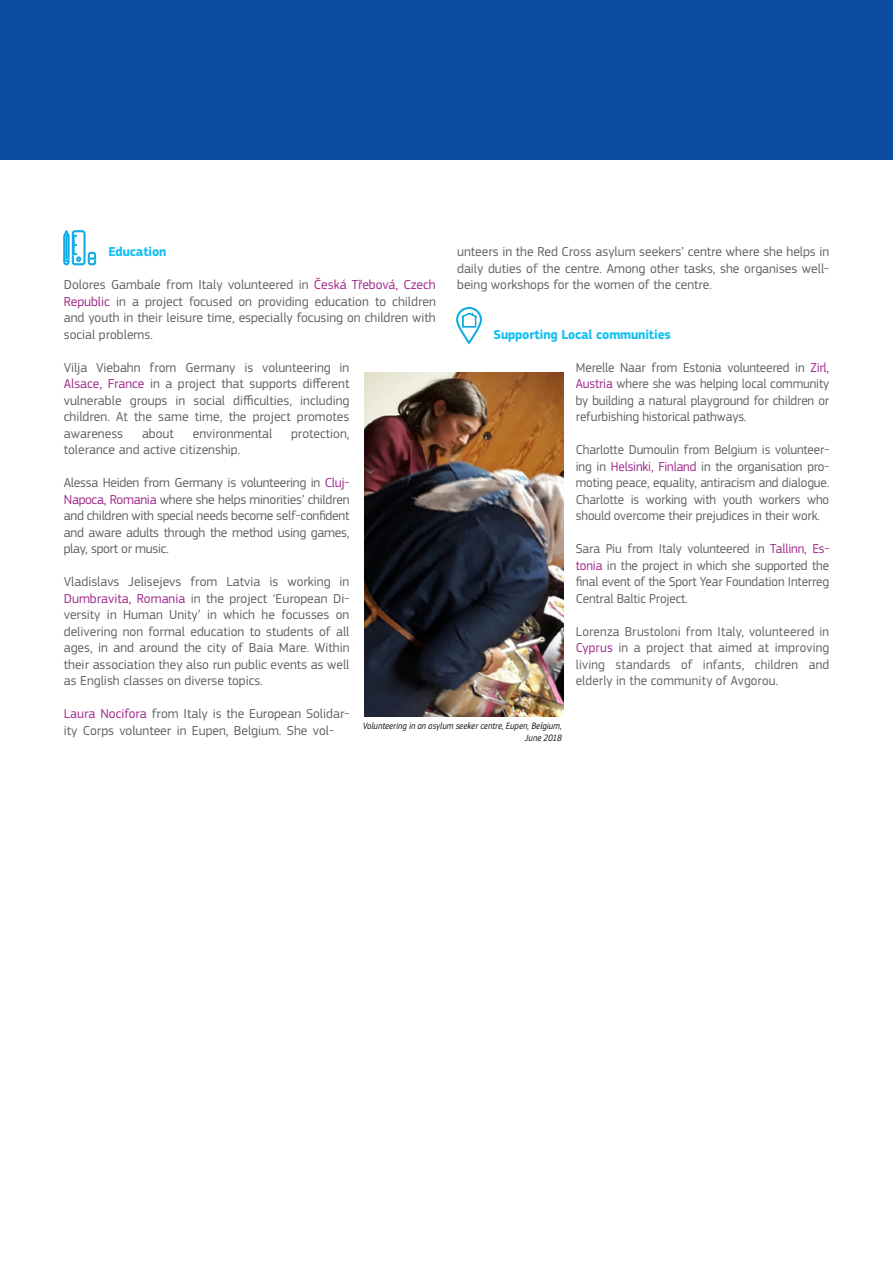
<style>
.page{position:relative;width:893px;height:1263px;background:#fff}
.page>*{position:absolute;margin:0;border:0;box-sizing:border-box;transform-origin:0 0}
.t1{font:13.5px/16.5px "EC Square Sans Pro";color:#636366;text-align:justify}
.t2{font:700 13.5px "EC Square Sans Pro";letter-spacing:-.01em;color:#15c0f2}
.t3{font:italic 9.6px/11.6px "EC Square Sans Cond Pro";letter-spacing:.015em;color:#231f20;text-align:right}
.s1{color:#a22b8c}
</style>
<div class="page">
<div style="left:0;top:0;width:893px;height:160px;background:#0d4da1"></div>
<svg style="left:461px;top:312px;width:17px;height:16px"></svg>
<div style="left:456px;top:307px;width:26px;height:37px;border:2px solid #12ace4;border-radius:12px"></div>
<svg style="left:63px;top:230px;width:33px;height:35px"></svg>
<img style="left:364px;top:372px;width:199px;height:345px">
<p class="t1" style="left:457px;top:243px;width:374px">unteers in the Red Cross asylum seekers’ centre where she helps in daily duties of the centre. Among other tasks, she organises well&shy;being workshops for the women of the centre.</p>
<p class="t2" style="left:494px;top:326px;width:179px">Supporting Local communities</p>
<p class="t1" style="left:576px;top:359px;width:255px">Merelle Naar from Estonia volunteered in <span class="s1">Zirl, Austria</span> where she was helping local community by building a natural playground for children or refurbishing historical pathways.</p>
<p class="t1" style="left:576px;top:441px;width:255px">Charlotte Dumoulin from Belgium is volunteer&shy;ing in <span class="s1">Helsinki, Finland</span> in the organisation pro&shy;moting peace, equality, antiracism and dialogue.<br>Charlotte is working with youth workers who should overcome their prejudices in their work.</p>
<p class="t1" style="left:576px;top:540px;width:255px">Sara Piu from Italy volunteered in <span class="s1">Tallinn, Es&shy;tonia</span> in the project in which she supported the final event of the Sport Year Foundation Interreg Central Baltic Project.</p>
<p class="t1" style="left:576px;top:623px;width:255px">Lorenza Brustoloni from Italy, volunteered in <span class="s1">Cyprus</span> in a project that aimed at improving living standards of infants, children and elderly in the community of Avgorou.</p>
<p class="t3" style="left:363px;top:721px;width:201px">Volunteering in an asylum seeker centre, Eupen, Belgium,<br>June 2018</p>
<p class="t2" style="left:108px;top:244px;width:60px">Education</p>
<p class="t1" style="left:64px;top:276px;width:374px">Dolores Gambale from Italy volunteered in <span class="s1">Česká Třebová, Czech Republic</span> in a project focused on providing education to children and youth in their leisure time, especially focusing on children with social problems.</p>
<p class="t1" style="left:64px;top:359px;width:287px">Vilja Viebahn from Germany is volunteering in <span class="s1">Alsace, France</span> in a project that supports different vulnerable groups in social difficulties, including children. At the same time, the project promotes awareness</p>
<p class="t1" style="left:142px;top:425px;width:33px">about</p>
<p class="t1" style="left:193px;top:425px;width:81px">environmental</p>
<p class="t1" style="left:291px;top:425px;width:60px">protection,</p>
<p class="t1" style="left:64px;top:441px;width:178px">tolerance and active citizenship.</p>
<p class="t1" style="left:64px;top:474px;width:287px">Alessa Heiden from Germany is volunteering in <span class="s1">Cluj-Napoca, Romania</span> where she helps minorities’ children and children with special needs become self-confident and aware adults through the method using games, play, sport or music.</p>
<p class="t1" style="left:64px;top:573px;width:287px">Vladislavs Jelisejevs from Latvia is working in <span class="s1">Dumbravita, Romania</span> in the project ‘European Di&shy;versity in Human Unity’ in which he focusses on delivering non formal education to students of all ages, in and around the city of Baia Mare. Within their association they also run public events as well as English classes on diverse topics.</p>
<p class="t1" style="left:64px;top:705px;width:287px"><span class="s1">Laura Nocifora</span> from Italy is the European Solidar&shy;ity Corps volunteer in Eupen, Belgium. She vol-</p>
</div>
